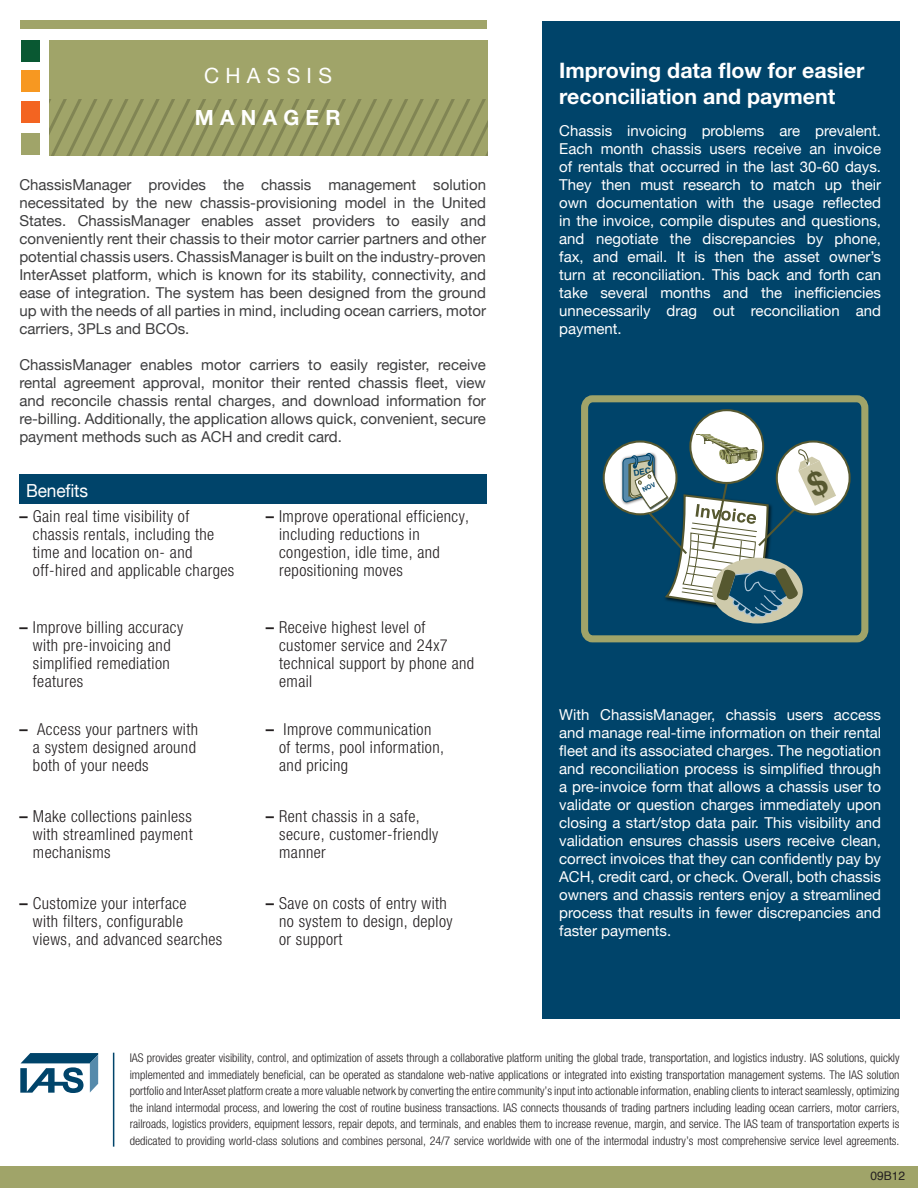
<style>
.page{position:relative;width:918px;height:1188px;background:#fff}
.page>*{position:absolute;margin:0;border:0;box-sizing:border-box;transform-origin:0 0}
.t1{font:700 21.3px/25.7px "Helvetica Neue";color:#fff}
.t2{font:21px "Helvetica Neue";letter-spacing:.3em;color:#fff}
.t3{font:700 21px "Helvetica Neue";letter-spacing:.3em;color:#fff}
.Table______Subhead_S{font:18px "Helvetica Neue";letter-spacing:-.01em;color:#fff;scale:.96 1}
.t4{font:300 condensed 16.5px/18px "Helvetica Neue";letter-spacing:.025em;color:#231f20}
.t5{font:15px/18px "Helvetica Neue";color:#fff;text-align:justify}
.body_copy{font:15px/18px "Helvetica Neue";color:#3e3e3f;text-align:justify}
.lock_up{font:300 condensed 12px/16.5px "Helvetica Neue";color:#231f20;text-align:justify}
.t6{font:12px "Helvetica";color:#231f20}
.s1{font-weight:700}
</style>
<div class="page">
<div style="left:542px;top:21px;width:358px;height:997px;background:#00446a"></div>
<svg style="left:581px;top:395px;width:288px;height:248px"></svg>
<div style="left:690px;top:410px;width:73px;height:73px;background:#fff;border-radius:50%"></div>
<div style="left:604px;top:442px;width:73px;height:72px;background:#fff;border-radius:50%"></div>
<svg style="left:777px;top:442px;width:73px;height:72px"></svg>
<img style="left:621px;top:460px;width:1px;height:41px">
<div style="left:0;top:1167px;width:918px;height:21px;background:#a0a469"></div>
<div style="left:19px;top:474px;width:468px;height:29px;background:#00446a"></div>
<svg style="left:49px;top:98px;width:438px;height:57px;background:#999d64"></svg>
<div style="left:27px;top:40px;width:460px;height:58px;background:#a0a469"></div>
<div style="left:12px;top:22px;width:36px;height:143px;background:#fff"></div>
<div style="left:22px;top:133px;width:18px;height:22px;background:#a0a469"></div>
<div style="left:22px;top:101px;width:18px;height:22px;background:#f36421"></div>
<div style="left:22px;top:70px;width:18px;height:22px;background:#f79821"></div>
<div style="left:22px;top:40px;width:18px;height:22px;background:#095832"></div>
<div style="left:21px;top:21px;width:466px;height:8px;background:#a0a469"></div>
<svg style="left:20px;top:1053px;width:78px;height:40px"></svg>
<hr style="left:113px;top:1053px;width:1px;height:94px;background:#00446a">
<svg style="left:622px;top:434px;width:214px;height:192px"></svg>
<p class="t2" style="left:204px;top:58px;width:129px">CHASSIS</p>
<p class="t3" style="left:195px;top:105px;width:147px">MANAGER</p>
<p class="body_copy" style="left:19px;top:174px;width:468px">ChassisManager provides the chassis management solution necessitated by the new chassis-provisioning model in the United States. ChassisManager enables asset providers to easily and conveniently rent their chassis to their motor carrier partners and other potential chassis users. ChassisManager is built on the industry-proven InterAsset platform, which is known for its stability, connectivity, and ease of integration. The system has been designed from the ground up with the needs of all parties in mind, including ocean carriers, motor carriers, 3PLs and BCOs.</p>
<p class="body_copy" style="left:19px;top:354px;width:468px">ChassisManager enables motor carriers to easily register, receive rental agreement approval, monitor their rented chassis fleet, view and reconcile chassis rental charges, and download information for re‐billing. Additionally, the application allows quick, convenient, secure payment methods such as ACH and credit card.</p>
<p class="Table______Subhead_S" style="left:26px;top:475px;width:66px">Benefits</p>
<p class="t4" style="left:33px;top:507px;width:203px;text-indent:-13px"><span class="s1">–</span> Gain real time visibility of chassis rentals, including the time and location on- and off-hired and applicable charges</p>
<p class="t4" style="left:279px;top:507px;width:192px;text-indent:-14px"><span class="s1">–</span> Improve operational efficiency, including reductions in congestion, idle time, and repositioning moves</p>
<p class="t4" style="left:33px;top:618px;width:152px;text-indent:-13px"><span class="s1">–</span> Improve billing accuracy with pre-invoicing and simplified remediation features</p>
<p class="t4" style="left:279px;top:618px;width:197px;text-indent:-14px"><span class="s1">–</span> Receive highest level of customer service and 24x7 technical support by phone and email</p>
<p class="t4" style="left:33px;top:720px;width:167px;text-indent:-13px"><span class="s1">–</span> Access your partners with a system designed around both of your needs</p>
<p class="t4" style="left:279px;top:720px;width:166px;text-indent:-14px"><span class="s1">–</span> Improve communication of terms, pool information, and pricing</p>
<p class="t4" style="left:33px;top:807px;width:161px;text-align:justify;text-indent:-13px"><span class="s1">–</span> Make collections painless with streamlined payment mechanisms</p>
<p class="t4" style="left:279px;top:807px;width:161px;text-indent:-14px"><span class="s1">–</span> Rent chassis in a safe, secure, customer-friendly manner</p>
<p class="t4" style="left:33px;top:894px;width:191px;text-indent:-13px"><span class="s1">–</span> Customize your interface<br>with filters, configurable views, and advanced searches</p>
<p class="t4" style="left:279px;top:894px;width:175px;text-indent:-14px"><span class="s1">–</span> Save on costs of entry with no system to design, deploy or support</p>
<p class="t1" style="left:559px;top:57px;width:307px">Improving data flow for easier reconciliation and payment</p>
<p class="t5" style="left:559px;top:121px;width:323px">Chassis invoicing problems are prevalent.<br>Each month chassis users receive an invoice of rentals that occurred in the last 30-60 days.<br>They then must research to match up their own documentation with the usage reflected in the invoice, compile disputes and questions, and negotiate the discrepancies by phone, fax, and email. It is then the asset owner’s turn at reconciliation. This back and forth can take several months and the inefficiencies unnecessarily drag out reconciliation and payment.</p>
<p class="t5" style="left:559px;top:704px;width:323px">With ChassisManager, chassis users access and manage real-time information on their rental fleet and its associated charges. The negotiation and reconciliation process is simplified through a pre-invoice form that allows a chassis user to validate or question charges immediately upon closing a start/stop data pair. This visibility and validation ensures chassis users receive clean, correct invoices that they can confidently pay by ACH, credit card, or check. Overall, both chassis owners and chassis renters enjoy a streamlined process that results in fewer discrepancies and faster payments.</p>
<p class="lock_up" style="left:130px;top:1050px;width:771px">IAS provides greater visibility, control, and optimization of assets through a collaborative platform uniting the global trade, transportation, and logistics industry. IAS solutions, quickly implemented and immediately beneficial, can be operated as standalone web-native applications or integrated into existing transportation management systems. The IAS solution portfolio and InterAsset platform create a more valuable network by converting the entire community’s input into actionable information, enabling clients to interact seamlessly, optimizing the inland intermodal process, and lowering the cost of routine business transactions. IAS connects thousands of trading partners including leading ocean carriers, motor carriers, railroads, logistics providers, equipment lessors, repair depots, and terminals, and enables them to increase revenue, margin, and service. The IAS team of transportation experts is dedicated to providing world-class solutions and combines personal, 24/7 service worldwide with one of the intermodal industry’s most comprehensive service level agreements.</p>
<p class="t6" style="left:870px;top:1166px;width:36px">09B12</p>
</div>
